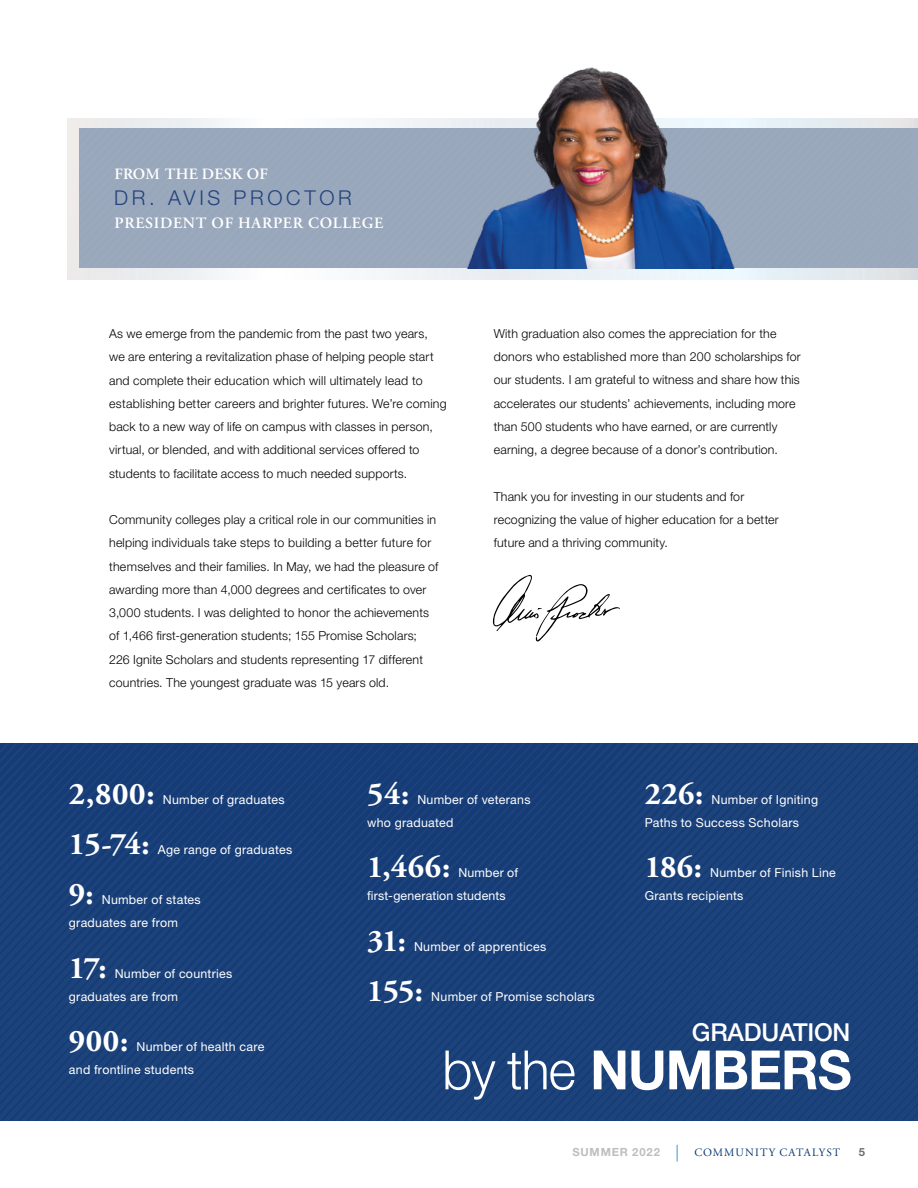
<style>
.page{position:relative;width:918px;height:1188px;background:#fff}
.page>*{position:absolute;margin:0;border:0;box-sizing:border-box;transform-origin:0 0}
.t1{font:700 31.5px "Adobe Garamond Pro";letter-spacing:.01em;color:#fff}
.t2{font:500 24.75px "Helvetica Neue LT Std";letter-spacing:-.01em;color:#fff}
.t3{font:300 20.4px "Helvetica Neue LT Std";letter-spacing:.18em;color:#23427c}
.t4{font:600 15.75px "Adobe Garamond Pro";letter-spacing:.045em;color:#fff}
.t5{font:600 15.75px "Adobe Garamond Pro";letter-spacing:.015em;color:#fff}
.t6{font:300 12.3px/23.2px "Helvetica Neue LT Std";letter-spacing:.015em;color:#000}
.t7{font:12.3px/23.2px "Helvetica Neue LT Std";letter-spacing:.02em;color:#fff}
.t8{font:11.25px "Adobe Garamond Pro";letter-spacing:.095em;color:#043673}
.t9{font:700 11.25px "Helvetica Neue LT Std";letter-spacing:.075em;color:#bcbec0}
.t10{font:700 11.25px "Helvetica Neue LT Std";color:#6d6e71}
</style>
<div class="page">
<img style="left:68px;top:118px;width:850px;height:161px">
<div style="left:79px;top:128px;width:839px;height:140px;background:#99a8bc"></div>
<svg style="left:677px;top:1145px;width:1px;height:17px"></svg>
<img style="left:459px;top:67px;width:280px;height:201px">
<svg style="left:493px;top:575px;width:127px;height:67px"></svg>
<div style="left:0;top:743px;width:918px;height:377px;background:#1c417a"></div>
<svg style="left:445px;top:1050px;width:405px;height:50px"></svg>
<p class="t5" style="left:114px;top:165px;width:155px">FROM THE DESK OF</p>
<h3 class="t3" style="left:114px;top:185px;width:239px">DR. AVIS PROCTOR</h3>
<p class="t4" style="left:114px;top:214px;width:270px">PRESIDENT OF HARPER COLLEGE</p>
<p class="t6" style="left:109px;top:322px;width:339px">As we emerge from the pandemic from the past two years,<br>we are entering a revitalization phase of helping people start and complete their education which will ultimately lead to establishing better careers and brighter futures. We’re coming back to a new way of life on campus with classes in person, virtual, or blended, and with additional services offered to students to facilitate access to much needed supports.</p>
<p class="t6" style="left:109px;top:508px;width:331px">Community colleges play a critical role in our communities in helping individuals take steps to building a better future for themselves and their families. In May, we had the pleasure of awarding more than 4,000 degrees and certificates to over 3,000 students. I was delighted to honor the achievements of 1,466 first-generation students; 155 Promise Scholars; 226 Ignite Scholars and students representing 17 different countries. The youngest graduate was 15 years old.</p>
<p class="t6" style="left:494px;top:322px;width:309px">With graduation also comes the appreciation for the donors who established more than 200 scholarships for our students. I am grateful to witness and share how this accelerates our students’ achievements, including more than 500 students who have earned, or are currently earning, a degree because of a donor’s contribution.</p>
<p class="t6" style="left:494px;top:484px;width:287px">Thank you for investing in our students and for recognizing the value of higher education for a better future and a thriving community.</p>
<h1 class="t1" style="left:69px;top:775px;width:87px">2,800:</h1>
<p class="t7" style="left:163px;top:788px;width:123px">Number of graduates</p>
<h1 class="t1" style="left:69px;top:826px;width:82px">15-74:</h1>
<p class="t7" style="left:158px;top:838px;width:136px">Age range of graduates</p>
<h1 class="t1" style="left:69px;top:876px;width:26px">9:</h1>
<p class="t7" style="left:69px;top:888px;width:133px;text-indent:33px">Number of states graduates are from</p>
<h1 class="t1" style="left:69px;top:949px;width:39px">17:</h1>
<p class="t7" style="left:69px;top:962px;width:165px;text-indent:46px">Number of countries graduates are from</p>
<h1 class="t1" style="left:69px;top:1023px;width:61px">900:</h1>
<p class="t7" style="left:69px;top:1035px;width:197px;text-indent:68px">Number of health care and frontline students</p>
<h1 class="t1" style="left:367px;top:775px;width:44px">54:</h1>
<p class="t7" style="left:367px;top:788px;width:165px;text-indent:50px">Number of veterans who graduated</p>
<h1 class="t1" style="left:367px;top:849px;width:85px">1,466:</h1>
<p class="t7" style="left:367px;top:861px;width:152px;text-indent:91px">Number of first-generation students</p>
<h1 class="t1" style="left:367px;top:922px;width:40px">31:</h1>
<p class="t7" style="left:414px;top:935px;width:134px">Number of apprentices</p>
<h1 class="t1" style="left:367px;top:973px;width:57px">155:</h1>
<p class="t7" style="left:431px;top:985px;width:165px">Number of Promise scholars</p>
<h1 class="t1" style="left:645px;top:775px;width:60px">226:</h1>
<p class="t7" style="left:645px;top:788px;width:175px;text-indent:67px">Number of Igniting<br>Paths to Success Scholars</p>
<h1 class="t1" style="left:645px;top:849px;width:59px">186:</h1>
<p class="t7" style="left:645px;top:861px;width:193px;text-indent:65px">Number of Finish Line<br>Grants recipients</p>
<h2 class="t2" style="left:692px;top:1017px;width:160px">GRADUATION</h2>
<p class="t9" style="left:572px;top:1145px;width:89px">SUMMER 2022</p>
<p class="t8" style="left:695px;top:1146px;width:147px">COMMUNITY CATALYST</p>
<p class="t10" style="left:859px;top:1145px;width:8px">5</p>
</div>
